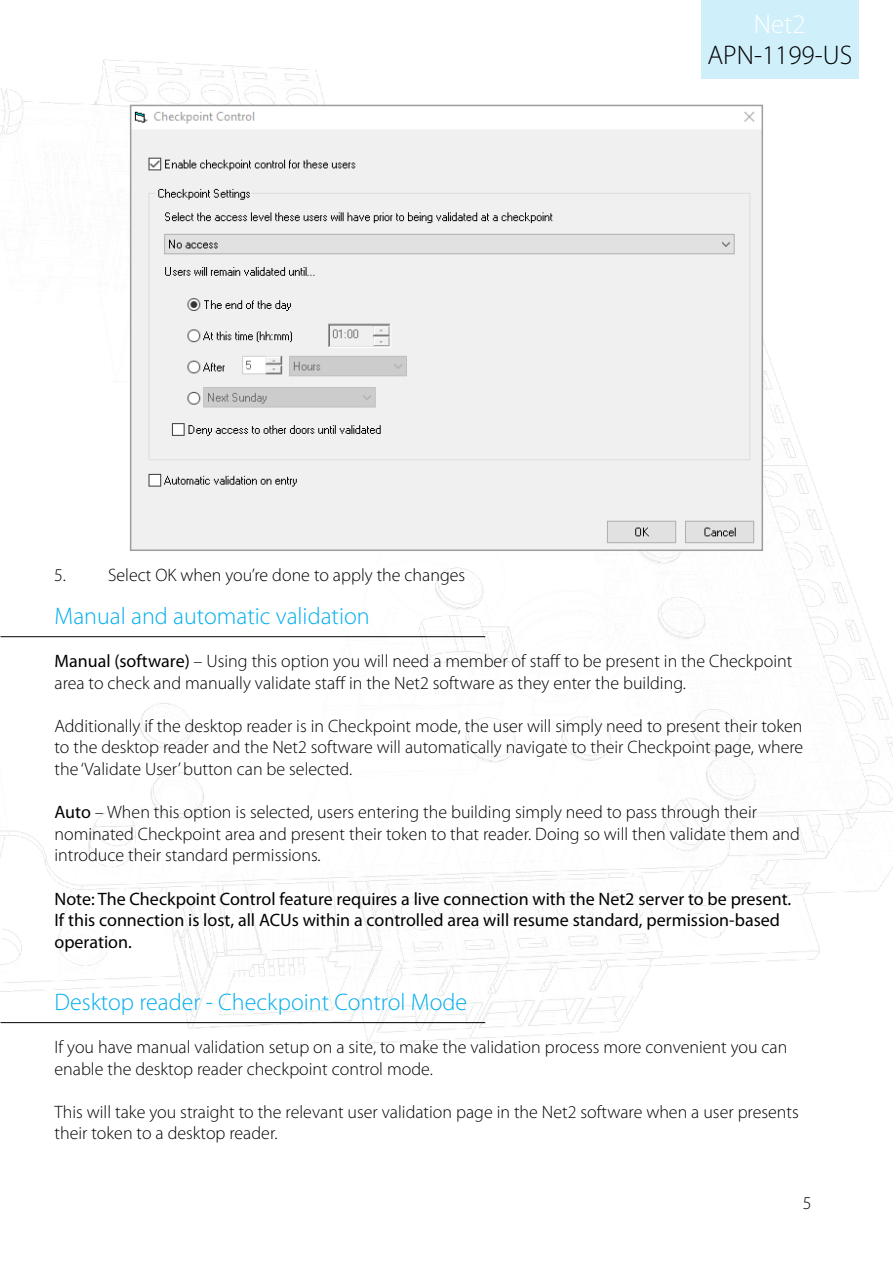
<style>
.page{position:relative;width:893px;height:1263px;background:#fff}
.page>*{position:absolute;margin:0;border:0;box-sizing:border-box;transform-origin:0 0}
.t1{font:300 27px "Myriad Pro";color:#000}
.t2{font:300 27px "Myriad Pro";color:#fff}
.t3{font:300 24px "Myriad Pro";color:#00aeef}
.t4{font:300 18px/21.6px "Myriad Pro";color:#000}
.t5{font:18px/21.6px "Myriad Pro";color:#000}
.s1{font-weight:400}
</style>
<div class="page">
<img style="left:0;top:0;width:893px;height:1044px">
<div style="left:702px;top:0;width:157px;height:79px;background:#cfeffb"></div>
<img style="left:133px;top:108px;width:627px;height:440px">
<div style="left:130px;top:105px;width:633px;height:446px;border:2px solid #9d9d9d"></div>
<hr style="left:0;top:636px;width:485px;height:1px;background:#000">
<hr style="left:0;top:1022px;width:485px;height:1px;background:#000">
<h1 class="t2" style="left:754px;top:8px;width:53px">Net2</h1>
<p class="t4" style="left:54px;top:564px;width:413px">5. Select OK when you’re done to apply the changes</p>
<h2 class="t3" style="left:54px;top:602px;width:317px">Manual and automatic validation</h2>
<h1 class="t1" style="left:707px;top:39px;width:146px">APN-1199-US</h1>
<p class="t4" style="left:54px;top:650px;width:739px"><span class="s1">Manual (software)</span> – Using this option you will need a member of staff to be present in the Checkpoint area to check and manually validate staff in the Net2 software as they enter the building.</p>
<p class="t4" style="left:54px;top:715px;width:750px;text-align:justify">Additionally if the desktop reader is in Checkpoint mode, the user will simply need to present their token to the desktop reader and the Net2 software will automatically navigate to their Checkpoint page, where the ‘Validate User’ button can be selected.</p>
<p class="t4" style="left:54px;top:801px;width:747px"><span class="s1">Auto</span> – When this option is selected, users entering the building simply need to pass through their nominated Checkpoint area and present their token to that reader. Doing so will then validate them and introduce their standard permissions.</p>
<p class="t5" style="left:54px;top:887px;width:738px">Note: The Checkpoint Control feature requires a live connection with the Net2 server to be present.<br>If this connection is lost, all ACUs within a controlled area will resume standard, permission-based operation.</p>
<h2 class="t3" style="left:54px;top:988px;width:414px">Desktop reader - Checkpoint Control Mode</h2>
<p class="t4" style="left:54px;top:1036px;width:734px">If you have manual validation setup on a site, to make the validation process more convenient you can enable the desktop reader checkpoint control mode.</p>
<p class="t4" style="left:54px;top:1101px;width:746px">This will take you straight to the relevant user validation page in the Net2 software when a user presents their token to a desktop reader.</p>
<p class="t4" style="left:803px;top:1192px;width:10px">5</p>
</div>
